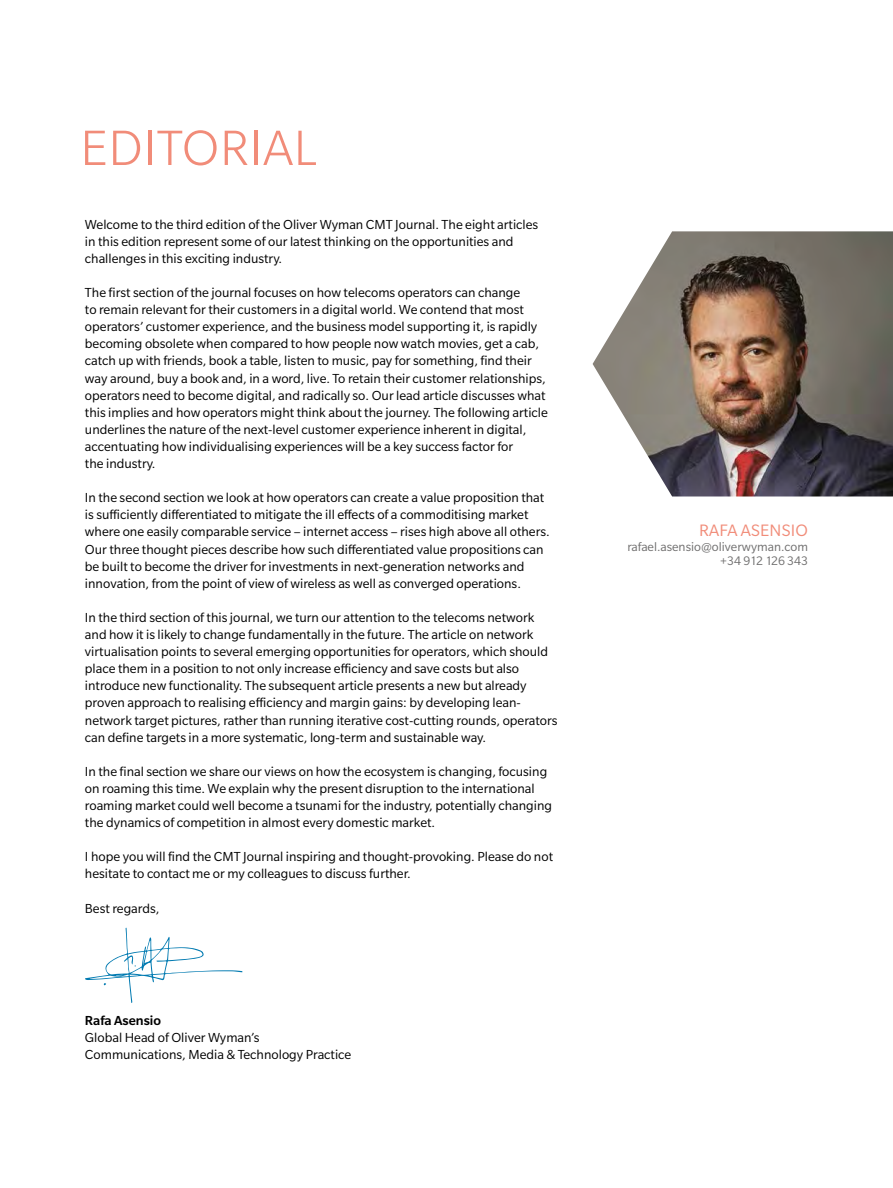
<style>
.page{position:relative;width:893px;height:1188px;background:#fff}
.page>*{position:absolute;margin:0;border:0;box-sizing:border-box;transform-origin:0 0}
.t1{font:300 54px "Slate Pro";letter-spacing:.01em;color:#f18c79}
.t2{font:18px "Slate Pro";letter-spacing:.01em;color:#f18c79}
.t3{font:14.25px/17.1px "Slate Pro";color:#000}
.t4{font:500 14.25px "Slate Pro";color:#000}
.t5{font:13.5px/15px "Slate Pro";color:#706f6f;text-align:right}
</style>
<div class="page">
<svg style="left:85px;top:928px;width:157px;height:75px"></svg>
<img style="left:593px;top:231px;width:300px;height:265px">
<h1 class="t1" style="left:80px;top:120px;width:238px">EDITORIAL</h1>
<p class="t3" style="left:85px;top:215px;width:455px">Welcome to the third edition of the Oliver Wyman CMT Journal. The eight articles in this edition represent some of our latest thinking on the opportunities and challenges in this exciting industry.</p>
<p class="t3" style="left:85px;top:284px;width:464px">The first section of the journal focuses on how telecoms operators can change<br>to remain relevant for their customers in a digital world. We contend that most operators’ customer experience, and the business model supporting it, is rapidly becoming obsolete when compared to how people now watch movies, get a cab, catch up with friends, book a table, listen to music, pay for something, find their way around, buy a book and, in a word, live. To retain their customer relationships, operators need to become digital, and radically so. Our lead article discusses what this implies and how operators might think about the journey. The following article underlines the nature of the next-level customer experience inherent in digital, accentuating how individualising experiences will be a key success factor for<br>the industry.</p>
<p class="t3" style="left:85px;top:489px;width:466px">In the second section we look at how operators can create a value proposition that is sufficiently differentiated to mitigate the ill effects of a commoditising market where one easily comparable service – internet access – rises high above all others.<br>Our three thought pieces describe how such differentiated value propositions can be built to become the driver for investments in next-generation networks and innovation, from the point of view of wireless as well as converged operations.</p>
<p class="t3" style="left:85px;top:609px;width:474px">In the third section of this journal, we turn our attention to the telecoms network and how it is likely to change fundamentally in the future. The article on network virtualisation points to several emerging opportunities for operators, which should place them in a position to not only increase efficiency and save costs but also introduce new functionality. The subsequent article presents a new but already proven approach to realising efficiency and margin gains: by developing lean&shy;network target pictures, rather than running iterative cost-cutting rounds, operators can define targets in a more systematic, long-term and sustainable way.</p>
<p class="t3" style="left:85px;top:763px;width:469px">In the final section we share our views on how the ecosystem is changing, focusing on roaming this time. We explain why the present disruption to the international roaming market could well become a tsunami for the industry, potentially changing the dynamics of competition in almost every domestic market.</p>
<p class="t3" style="left:85px;top:848px;width:470px">I hope you will find the CMT Journal inspiring and thought-provoking. Please do not hesitate to contact me or my colleagues to discuss further.</p>
<p class="t3" style="left:85px;top:899px;width:76px">Best regards,</p>
<p class="t4" style="left:85px;top:1012px;width:78px">Rafa Asensio</p>
<p class="t3" style="left:85px;top:1029px;width:268px">Global Head of Oliver Wyman’s<br>Communications, Media &amp; Technology Practice</p>
<p class="t2" style="left:699px;top:520px;width:110px">RAFA ASENSIO</p>
<p class="t5" style="left:627px;top:539px;width:182px">rafael.asensio@oliverwyman.com +34 912 126 343</p>
</div>
